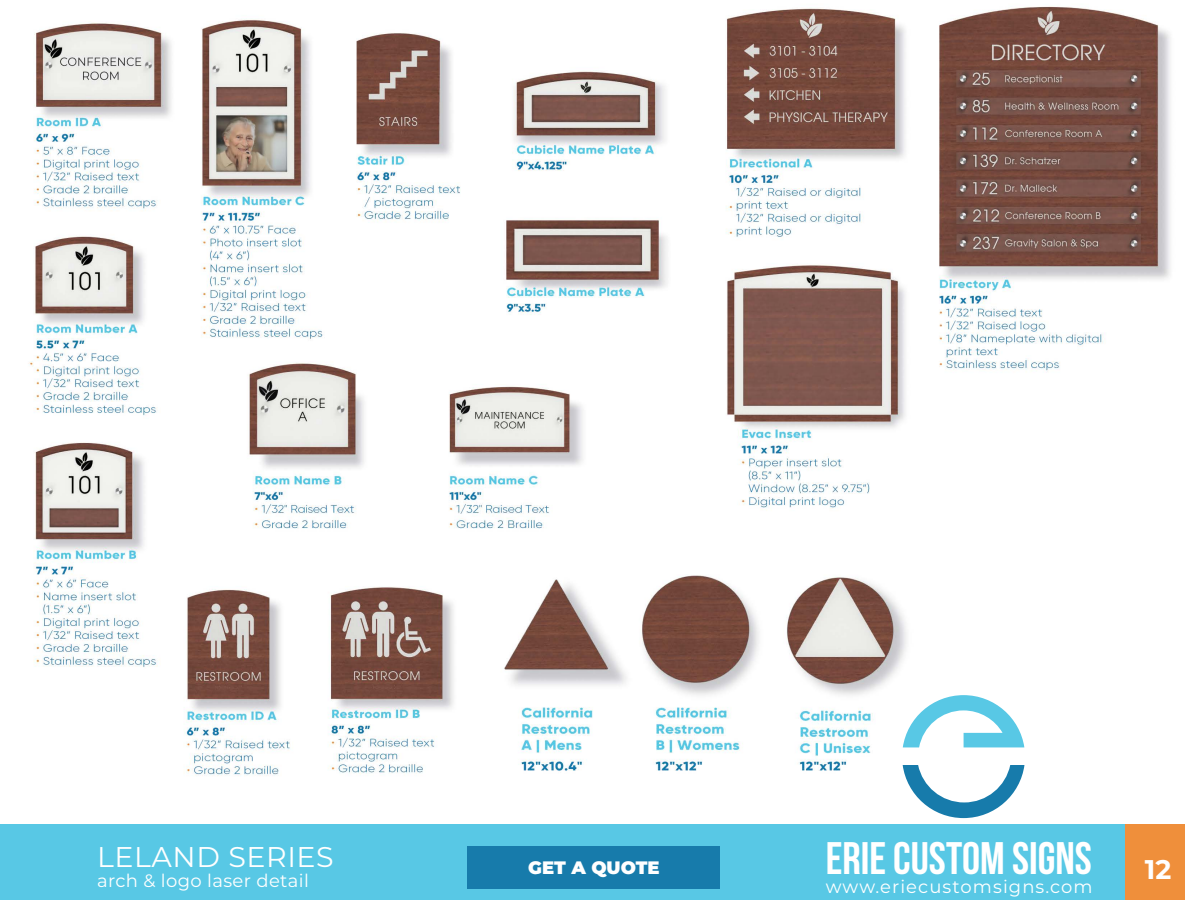
<style>
.page{position:relative;width:1185px;height:900px;background:#fff}
.page>*{position:absolute;margin:0;border:0;box-sizing:border-box;transform-origin:0 0}
.t1{font:700 45.6px "Bebas Neue";color:#fff}
.t2{font:28.5px "Montserrat";letter-spacing:.02em;color:#fff}
.t3{font:700 27px "Montserrat";color:#fff}
.t4{font:18px "Montserrat";letter-spacing:.05em;color:#fff}
.t5{font:18px "Montserrat";letter-spacing:.02em;color:#fff}
.t6{font:900 18px "Montserrat";color:#fff}
</style>
<div class="page">
<img style="left:28px;top:6px;width:1142px;height:770px">
<div style="left:0;top:824px;width:1174px;height:76px;background:#58c8e5"></div>
<div style="left:1126px;top:824px;width:59px;height:76px;background:#ef8f3b"></div>
<div style="left:468px;top:846px;width:252px;height:43px;background:#177bab"></div>
<div style="left:893px;top:688px;width:225px;height:135px;background:#fff"></div>
<svg style="left:903px;top:765px;width:121px;height:53px"></svg>
<svg style="left:903px;top:695px;width:121px;height:52px"></svg>
<h2 class="t2" style="left:97px;top:837px;width:238px">LELAND SERIES</h2>
<p class="t5" style="left:97px;top:868px;width:213px">arch &amp; logo laser detail</p>
<p class="t6" style="left:528px;top:854px;width:133px">GET A QUOTE</p>
<h1 class="t1" style="left:826px;top:834px;width:268px">ERIE CUSTOM SIGNS</h1>
<p class="t4" style="left:826px;top:874px;width:268px">www.eriecustomsigns.com</p>
<h3 class="t3" style="left:1145px;top:850px;width:28px">12</h3>
</div>
